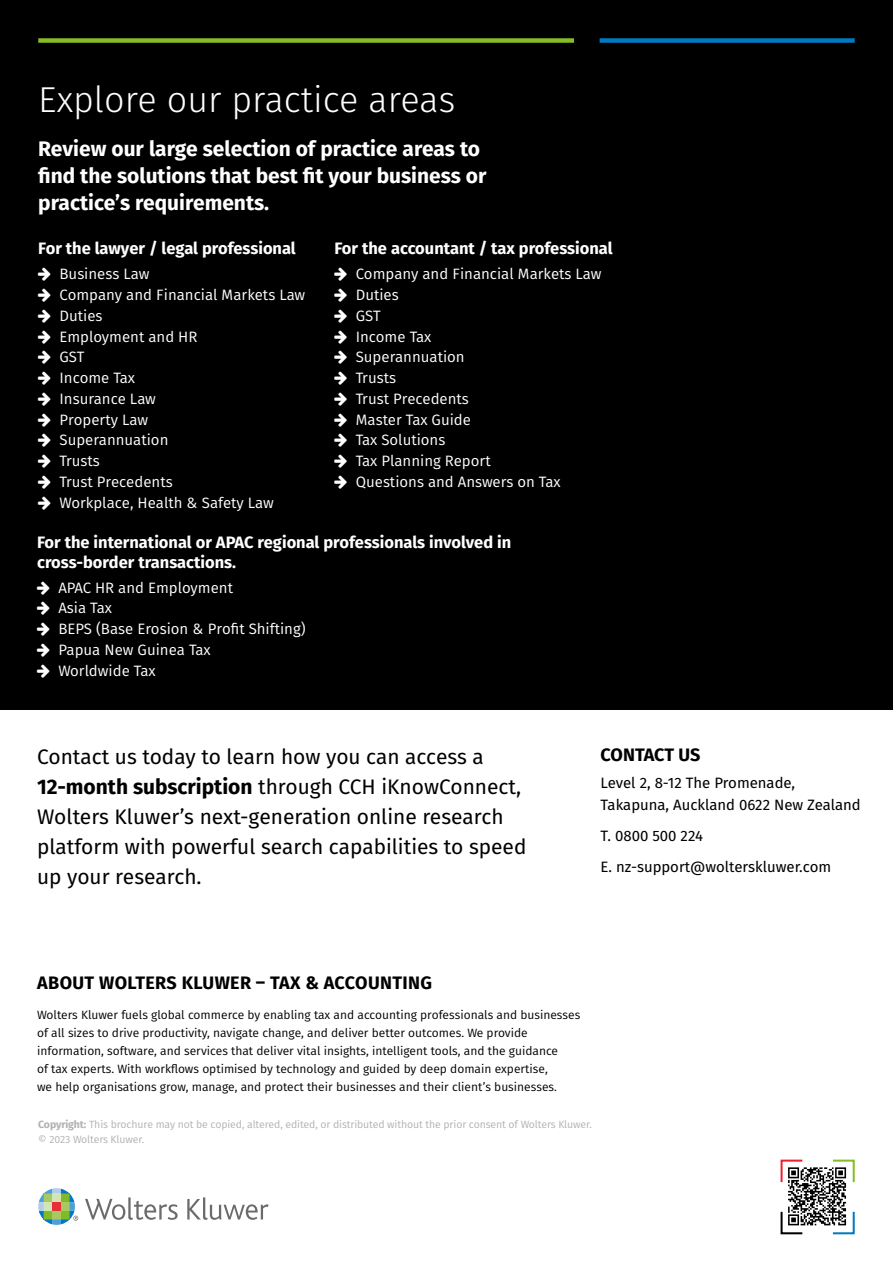
<style>
.page{position:relative;width:893px;height:1263px;background:#fff}
.page>*{position:absolute;margin:0;border:0;box-sizing:border-box;transform-origin:0 0}
.t1{font:300 36px "Fira Sans";color:#fff}
.t2{font:21px/30px "Fira Sans";color:#000}
.t3{font:700 21px/27px "Fira Sans";color:#fff}
.t4{font:700 18px "Fira Sans";letter-spacing:.02em;color:#000}
.t5{font:700 18px "Fira Sans";letter-spacing:-.01em;color:#000}
.t6{font:700 16.5px/19.5px "Fira Sans";color:#fff}
.t7{font:15px/20.7px "Fira Sans";color:#fff}
.t8{font:15px/22.5px "Fira Sans";color:#000}
.t9{font:12px/18px "Fira Sans";color:#000}
.t10{font:10.5px/15px "Fira Sans";letter-spacing:-.01em;color:#b3b2b2}
.s1{font-weight:700}
</style>
<div class="page">
<div style="left:0;top:0;width:893px;height:709px;background:#000"></div>
<div style="left:38px;top:38px;width:536px;height:5px;background:#86bc25"></div>
<div style="left:600px;top:38px;width:255px;height:5px;background:#007ac2"></div>
<svg style="left:85px;top:1197px;width:93px;height:23px"></svg>
<svg style="left:187px;top:1197px;width:82px;height:23px"></svg>
<svg style="left:38px;top:1188px;width:40px;height:37px"></svg>
<svg style="left:780px;top:1159px;width:75px;height:76px"></svg>
<h1 class="t1" style="left:38px;top:74px;width:418px">Explore our practice areas</h1>
<h2 class="t3" style="left:38px;top:134px;width:450px">Review our large selection of practice areas to find the solutions that best fit your business or practice’s requirements.</h2>
<h3 class="t6" style="left:38px;top:238px;width:259px">For the lawyer / legal professional</h3>
<p class="t7" style="left:60px;top:263px;width:247px">Business Law<br>Company and Financial Markets Law<br>Duties<br>Employment and HR<br>GST<br>Income Tax<br>Insurance Law<br>Property Law<br>Superannuation<br>Trusts<br>Trust Precedents<br>Workplace, Health &amp; Safety Law</p>
<h3 class="t6" style="left:334px;top:238px;width:280px">For the accountant / tax professional</h3>
<p class="t7" style="left:356px;top:263px;width:247px">Company and Financial Markets Law<br>Duties<br>GST<br>Income Tax<br>Superannuation<br>Trusts<br>Trust Precedents<br>Master Tax Guide<br>Tax Solutions<br>Tax Planning Report<br>Questions and Answers on Tax</p>
<h3 class="t6" style="left:37px;top:531px;width:475px">For the international or APAC regional professionals involved in cross-border transactions.</h3>
<p class="t7" style="left:58px;top:577px;width:249px">APAC HR and Employment<br>Asia Tax<br>BEPS (Base Erosion &amp; Profit Shifting)<br>Papua New Guinea Tax<br>Worldwide Tax</p>
<h2 class="t2" style="left:37px;top:741px;width:491px">Contact us today to learn how you can access a <span class="s1">12-month subscription</span> through CCH iKnowConnect, Wolters Kluwer’s next-generation online research platform with powerful search capabilities to speed up your research.</h2>
<h3 class="t5" style="left:601px;top:740px;width:101px">CONTACT US</h3>
<p class="t8" style="left:601px;top:771px;width:262px">Level 2, 8-12 The Promenade,<br>Takapuna, Auckland 0622 New Zealand</p>
<p class="t8" style="left:601px;top:820px;width:232px;line-height:31px">T. 0800 500 224<br>E. nz-support@wolterskluwer.com</p>
<h3 class="t4" style="left:37px;top:967px;width:396px">ABOUT WOLTERS KLUWER – TAX &amp; ACCOUNTING</h3>
<p class="t9" style="left:37px;top:1006px;width:545px">Wolters Kluwer fuels global commerce by enabling tax and accounting professionals and businesses of all sizes to drive productivity, navigate change, and deliver better outcomes. We provide information, software, and services that deliver vital insights, intelligent tools, and the guidance<br>of tax experts. With workflows optimised by technology and guided by deep domain expertise,<br>we help organisations grow, manage, and protect their businesses and their client’s businesses.</p>
<p class="t10" style="left:38px;top:1117px;width:555px"><span class="s1">Copyright:</span> This brochure may not be copied, altered, edited, or distributed without the prior consent of Wolters Kluwer. © 2023 Wolters Kluwer.</p>
</div>
